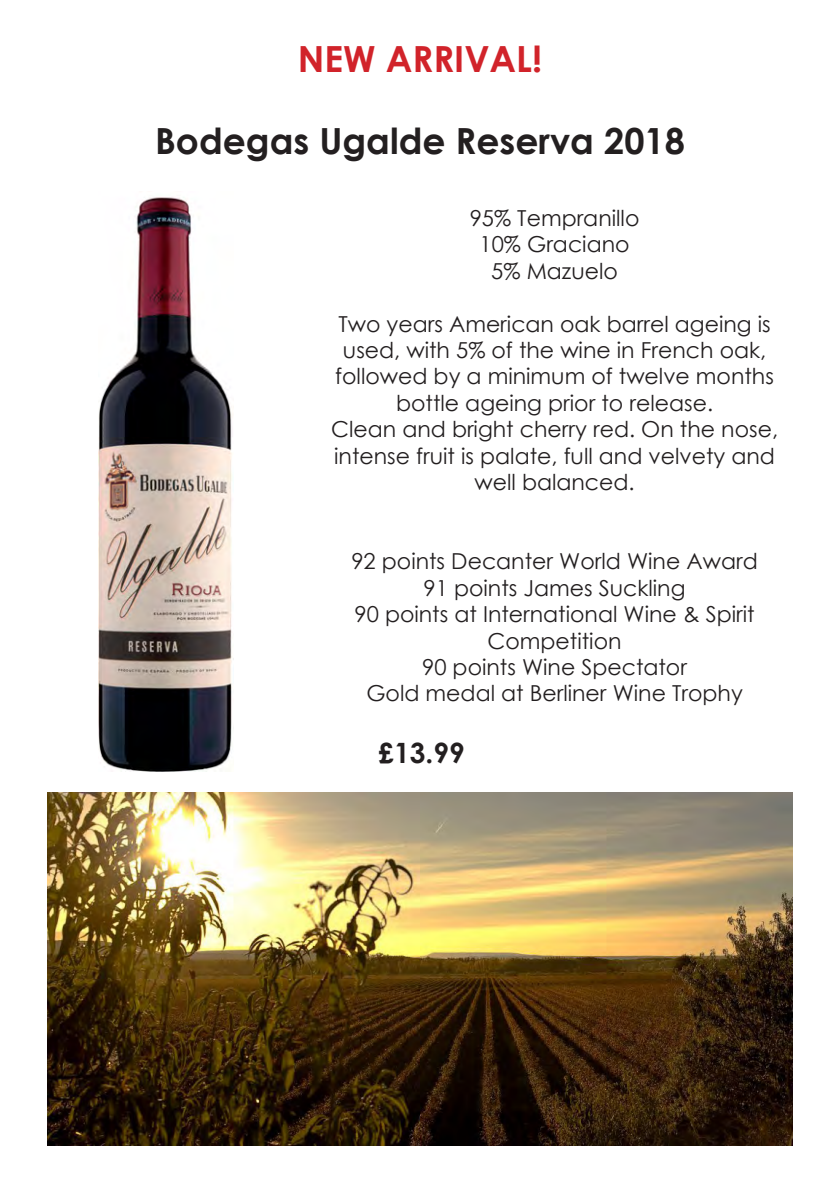
<style>
.page{position:relative;width:840px;height:1191px;background:#fff}
.page>*{position:absolute;margin:0;border:0;box-sizing:border-box;transform-origin:0 0}
.Wine{font:700 36px "Century Gothic";color:#231f20}
.Wine-2{font:700 36px "Century Gothic";color:#d1232a}
.Wine-3{font:700 28px "Century Gothic";color:#231f20}
.Wine-4{font:22px/26.4px "Century Gothic";color:#231f20;text-align:center}
</style>
<div class="page">
<img style="left:47px;top:792px;width:745px;height:353px">
<img style="left:98px;top:197px;width:136px;height:574px">
<p class="Wine-2" style="left:298px;top:32px;width:246px">NEW ARRIVAL!</p>
<p class="Wine" style="left:155px;top:114px;width:531px">Bodegas Ugalde Reserva 2018</p>
<p class="Wine-4" style="left:469px;top:204px;width:171px">95% Tempranillo</p>
<p class="Wine-4" style="left:479px;top:231px;width:151px">10% Graciano</p>
<p class="Wine-4" style="left:491px;top:257px;width:128px">5% Mazuelo</p>
<p class="Wine-4" style="left:335px;top:310px;width:440px">Two years American oak barrel ageing is used, with 5% of the wine in French oak, followed by a minimum of twelve months bottle ageing prior to release.</p>
<p class="Wine-4" style="left:331px;top:416px;width:448px">Clean and bright cherry red. On the nose, intense fruit is palate, full and velvety and well balanced.</p>
<p class="Wine-4" style="left:351px;top:548px;width:407px">92 points Decanter World Wine Award</p>
<p class="Wine-4" style="left:423px;top:574px;width:263px">91 points James Suckling</p>
<p class="Wine-4" style="left:354px;top:600px;width:401px">90 points at International Wine &amp; Spirit<br>Competition</p>
<p class="Wine-4" style="left:422px;top:653px;width:266px">90 points Wine Spectator</p>
<p class="Wine-4" style="left:366px;top:680px;width:378px">Gold medal at Berliner Wine Trophy</p>
<p class="Wine-3" style="left:378px;top:731px;width:88px">£13.99</p>
</div>
